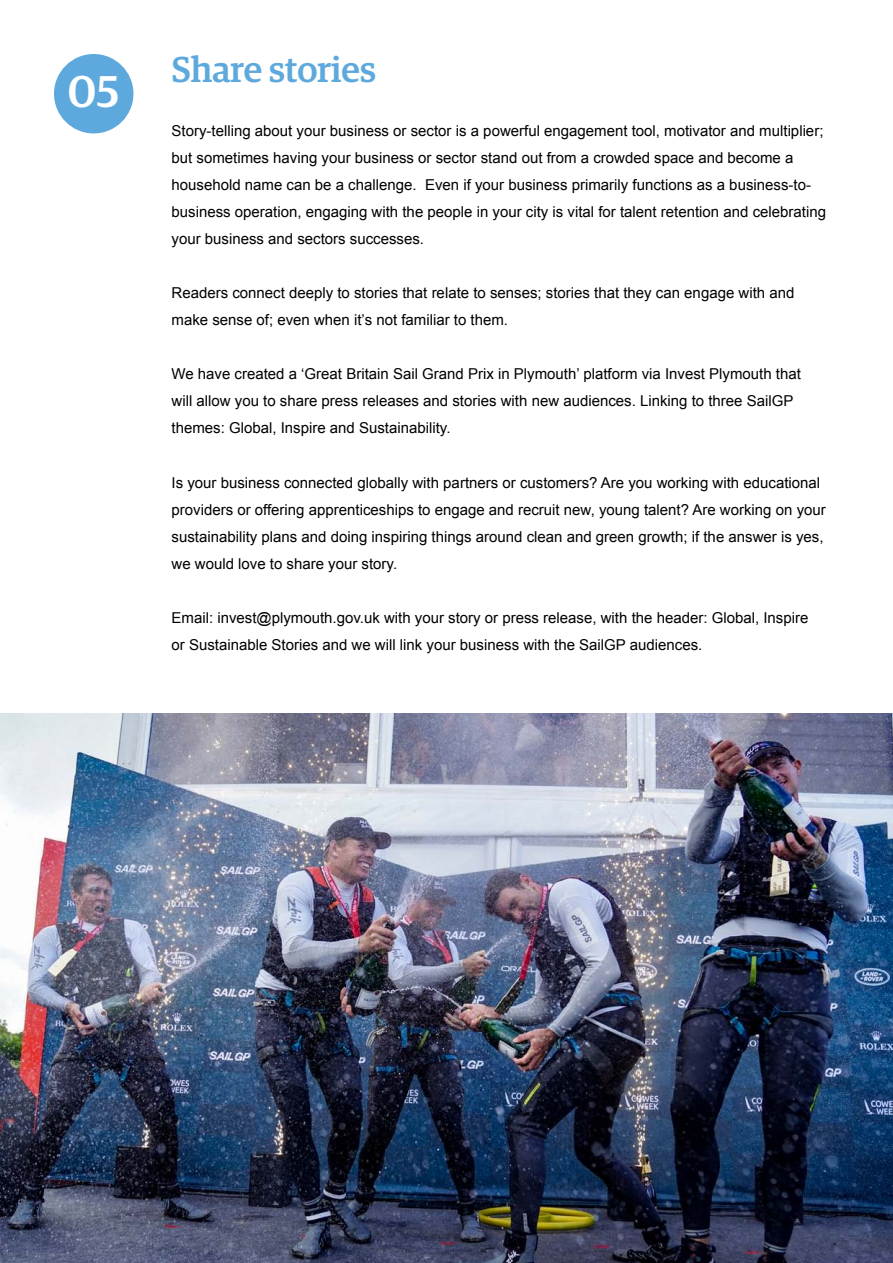
<style>
.page{position:relative;width:893px;height:1263px;background:#fff}
.page>*{position:absolute;margin:0;border:0;box-sizing:border-box;transform-origin:0 0}
.t1{font:500 44.55px "Guardian Egyp";color:#fff}
.t2{font:500 36px "Guardian Egyp";color:#5da9dd}
.t3{font:15px/27px "Arial";color:#000}
</style>
<div class="page">
<div style="left:54px;top:54px;width:79px;height:79px;background:#5da9dd;border-radius:50%"></div>
<img style="left:0;top:713px;width:893px;height:550px">
<h1 class="t1" style="left:68px;top:60px;width:53px">05</h1>
<h2 class="t2" style="left:171px;top:44px;width:206px">Share stories</h2>
<p class="t3" style="left:171px;top:118px;width:656px">Story-telling about your business or sector is a powerful engagement tool, motivator and multiplier; but sometimes having your business or sector stand out from a crowded space and become a household name can be a challenge. Even if your business primarily functions as a business-to&shy;business operation, engaging with the people in your city is vital for talent retention and celebrating your business and sectors successes.</p>
<p class="t3" style="left:171px;top:280px;width:624px">Readers connect deeply to stories that relate to senses; stories that they can engage with and make sense of; even when it’s not familiar to them.</p>
<p class="t3" style="left:171px;top:361px;width:631px">We have created a ‘Great Britain Sail Grand Prix in Plymouth’ platform via Invest Plymouth that will allow you to share press releases and stories with new audiences. Linking to three SailGP themes: Global, Inspire and Sustainability.</p>
<p class="t3" style="left:171px;top:469px;width:656px">Is your business connected globally with partners or customers? Are you working with educational providers or offering apprenticeships to engage and recruit new, young talent? Are working on your sustainability plans and doing inspiring things around clean and green growth; if the answer is yes, we would love to share your story.</p>
<p class="t3" style="left:171px;top:604px;width:638px">Email: invest@plymouth.gov.uk with your story or press release, with the header: Global, Inspire or Sustainable Stories and we will link your business with the SailGP audiences.</p>
</div>
